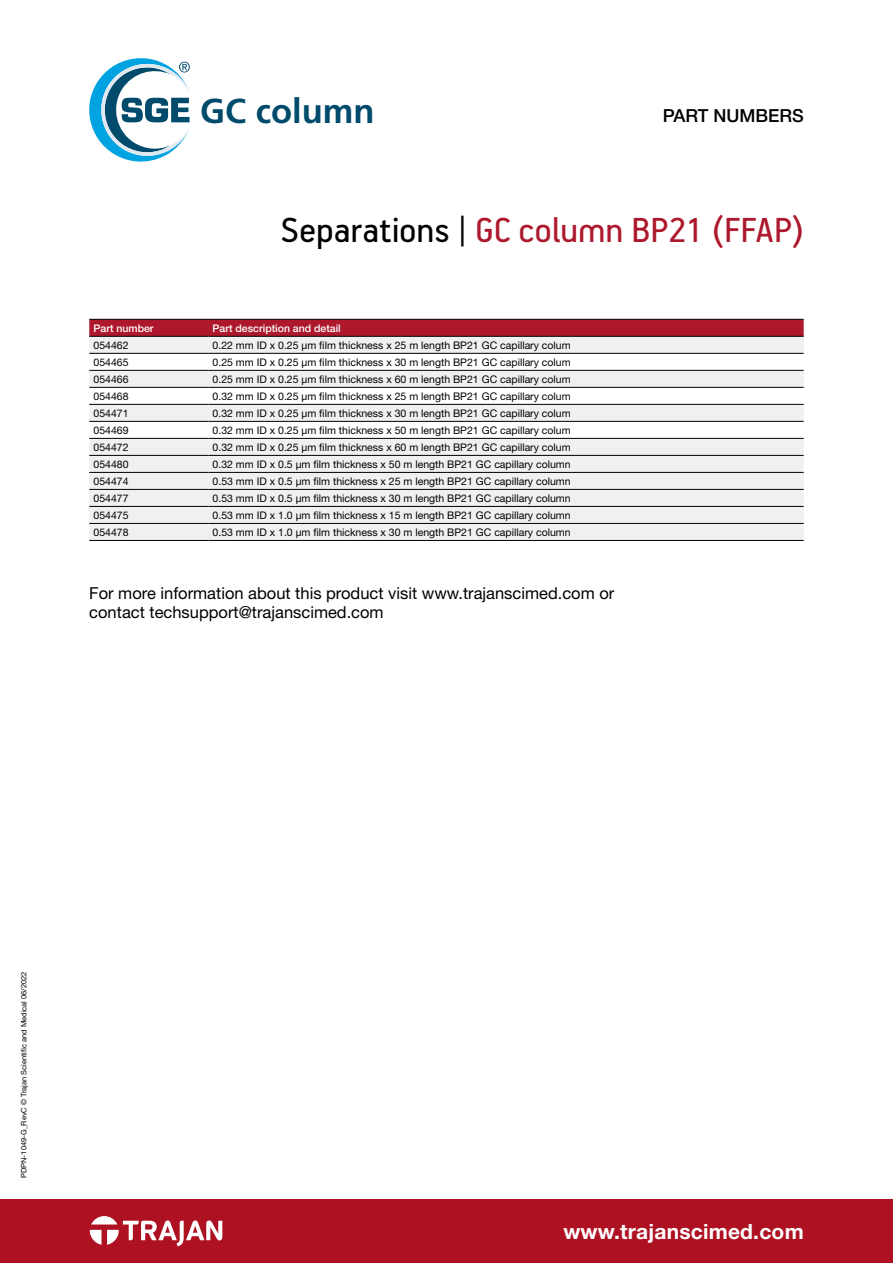
<style>
.page{position:relative;width:893px;height:1263px;background:#fff}
.page>*{position:absolute;margin:0;border:0;box-sizing:border-box;transform-origin:0 0}
.Doc_Heading{font:39px "PF Handbook Pro";color:#ad182d}
.SGE_Product_Title{font:700 34.5px "Frutiger";color:#004b6c}
.www_trajanscimed_com{font:700 21px "Helvetica Neue LT Std";letter-spacing:.01em;color:#fff}
.Part_Number_Heading{font:500 18px "Helvetica Neue LT Std";color:#000}
.Text{font:16.5px/19.5px "Helvetica Neue LT Std";color:#000}
.PDPN_Table_Text{font:10.5px "Helvetica Neue LT Std";color:#000}
.PDPN_Table_Heading{font:500 10.5px "Helvetica Neue LT Std";color:#fff}
.t1{font:7.5px "Helvetica Neue LT Std";color:#000}
.s1{color:#000}
</style>
<div class="page">
<div style="left:0;top:1199px;width:893px;height:64px;background:#ae1122"></div>
<svg style="left:90px;top:1216px;width:132px;height:30px"></svg>
<svg style="left:89px;top:58px;width:101px;height:104px"></svg>
<div style="left:89px;top:320px;width:715px;height:16px;background:#ad182d"></div>
<div style="left:89px;top:337px;width:715px;height:203px;background:#f0f0f0"></div>
<svg style="left:89px;top:354px;width:715px;height:16px"></svg>
<svg style="left:89px;top:371px;width:715px;height:152px;fill:#f0f0f0"></svg>
<hr style="left:89px;top:319px;width:119px;height:1px;background:#000">
<hr style="left:208px;top:319px;width:596px;height:1px;background:#000">
<hr style="left:89px;top:336px;width:119px;height:1px;background:#000">
<hr style="left:208px;top:336px;width:596px;height:1px;background:#000">
<hr style="left:89px;top:353px;width:119px;height:1px;background:#000">
<hr style="left:208px;top:353px;width:596px;height:1px;background:#000">
<hr style="left:89px;top:404px;width:119px;height:1px;background:#000">
<hr style="left:208px;top:404px;width:596px;height:1px;background:#000">
<hr style="left:89px;top:421px;width:119px;height:1px;background:#000">
<hr style="left:208px;top:421px;width:596px;height:1px;background:#000">
<hr style="left:89px;top:438px;width:119px;height:1px;background:#000">
<hr style="left:208px;top:438px;width:596px;height:1px;background:#000">
<hr style="left:89px;top:370px;width:119px;height:1px;background:#000">
<hr style="left:208px;top:370px;width:596px;height:1px;background:#000">
<hr style="left:89px;top:387px;width:119px;height:1px;background:#000">
<hr style="left:208px;top:387px;width:596px;height:1px;background:#000">
<hr style="left:89px;top:455px;width:119px;height:1px;background:#000">
<hr style="left:208px;top:455px;width:596px;height:1px;background:#000">
<hr style="left:89px;top:472px;width:119px;height:1px;background:#000">
<hr style="left:208px;top:472px;width:596px;height:1px;background:#000">
<hr style="left:89px;top:489px;width:119px;height:1px;background:#000">
<hr style="left:208px;top:489px;width:596px;height:1px;background:#000">
<hr style="left:89px;top:506px;width:119px;height:1px;background:#000">
<hr style="left:208px;top:506px;width:596px;height:1px;background:#000">
<hr style="left:89px;top:523px;width:119px;height:1px;background:#000">
<hr style="left:208px;top:523px;width:596px;height:1px;background:#000">
<hr style="left:89px;top:540px;width:119px;height:1px;background:#000">
<hr style="left:208px;top:540px;width:596px;height:1px;background:#000">
<p class="SGE_Product_Title" style="left:200px;top:90px;width:176px">GC column</p>
<p class="Part_Number_Heading" style="left:663px;top:105px;width:143px">PART NUMBERS</p>
<p class="Doc_Heading" style="left:281px;top:206px;width:524px"><span class="s1">Separations |</span> GC column BP21 (FFAP)</p>
<p class="PDPN_Table_Heading" style="left:94px;top:322px;width:62px">Part number</p>
<p class="PDPN_Table_Heading" style="left:213px;top:322px;width:130px">Part description and detail</p>
<p class="PDPN_Table_Text" style="left:94px;top:339px;width:37px">054462</p>
<p class="PDPN_Table_Text" style="left:213px;top:339px;width:360px">0.22 mm ID x 0.25 µm film thickness x 25 m length BP21 GC capillary colum</p>
<p class="PDPN_Table_Text" style="left:94px;top:356px;width:37px">054465</p>
<p class="PDPN_Table_Text" style="left:213px;top:356px;width:360px">0.25 mm ID x 0.25 µm film thickness x 30 m length BP21 GC capillary colum</p>
<p class="PDPN_Table_Text" style="left:94px;top:373px;width:37px">054466</p>
<p class="PDPN_Table_Text" style="left:213px;top:373px;width:360px">0.25 mm ID x 0.25 µm film thickness x 60 m length BP21 GC capillary colum</p>
<p class="PDPN_Table_Text" style="left:94px;top:390px;width:37px">054468</p>
<p class="PDPN_Table_Text" style="left:213px;top:390px;width:360px">0.32 mm ID x 0.25 µm film thickness x 25 m length BP21 GC capillary colum</p>
<p class="PDPN_Table_Text" style="left:94px;top:407px;width:37px">054471</p>
<p class="PDPN_Table_Text" style="left:213px;top:407px;width:360px">0.32 mm ID x 0.25 µm film thickness x 30 m length BP21 GC capillary colum</p>
<p class="PDPN_Table_Text" style="left:94px;top:424px;width:37px">054469</p>
<p class="PDPN_Table_Text" style="left:213px;top:424px;width:360px">0.32 mm ID x 0.25 µm film thickness x 50 m length BP21 GC capillary colum</p>
<p class="PDPN_Table_Text" style="left:94px;top:441px;width:37px">054472</p>
<p class="PDPN_Table_Text" style="left:213px;top:441px;width:360px">0.32 mm ID x 0.25 µm film thickness x 60 m length BP21 GC capillary colum</p>
<p class="PDPN_Table_Text" style="left:94px;top:458px;width:37px">054480</p>
<p class="PDPN_Table_Text" style="left:213px;top:458px;width:360px">0.32 mm ID x 0.5 µm film thickness x 50 m length BP21 GC capillary column</p>
<p class="PDPN_Table_Text" style="left:94px;top:475px;width:37px">054474</p>
<p class="PDPN_Table_Text" style="left:213px;top:475px;width:360px">0.53 mm ID x 0.5 µm film thickness x 25 m length BP21 GC capillary column</p>
<p class="PDPN_Table_Text" style="left:94px;top:492px;width:37px">054477</p>
<p class="PDPN_Table_Text" style="left:213px;top:492px;width:360px">0.53 mm ID x 0.5 µm film thickness x 30 m length BP21 GC capillary column</p>
<p class="PDPN_Table_Text" style="left:94px;top:509px;width:37px">054475</p>
<p class="PDPN_Table_Text" style="left:213px;top:509px;width:360px">0.53 mm ID x 1.0 µm film thickness x 15 m length BP21 GC capillary column</p>
<p class="PDPN_Table_Text" style="left:94px;top:526px;width:37px">054478</p>
<p class="PDPN_Table_Text" style="left:213px;top:526px;width:360px">0.53 mm ID x 1.0 µm film thickness x 30 m length BP21 GC capillary column</p>
<p class="Text" style="left:89px;top:583px;width:527px">For more information about this product visit www.trajanscimed.com or contact techsupport@trajanscimed.com</p>
<p class="t1" style="left:19px;top:1178px;width:208px;rotate:-90deg">PDPN-1049-G_RevC © Trajan Scientific and Medical 06/2022</p>
<p class="www_trajanscimed_com" style="left:563px;top:1218px;width:242px">www.trajanscimed.com</p>
</div>
